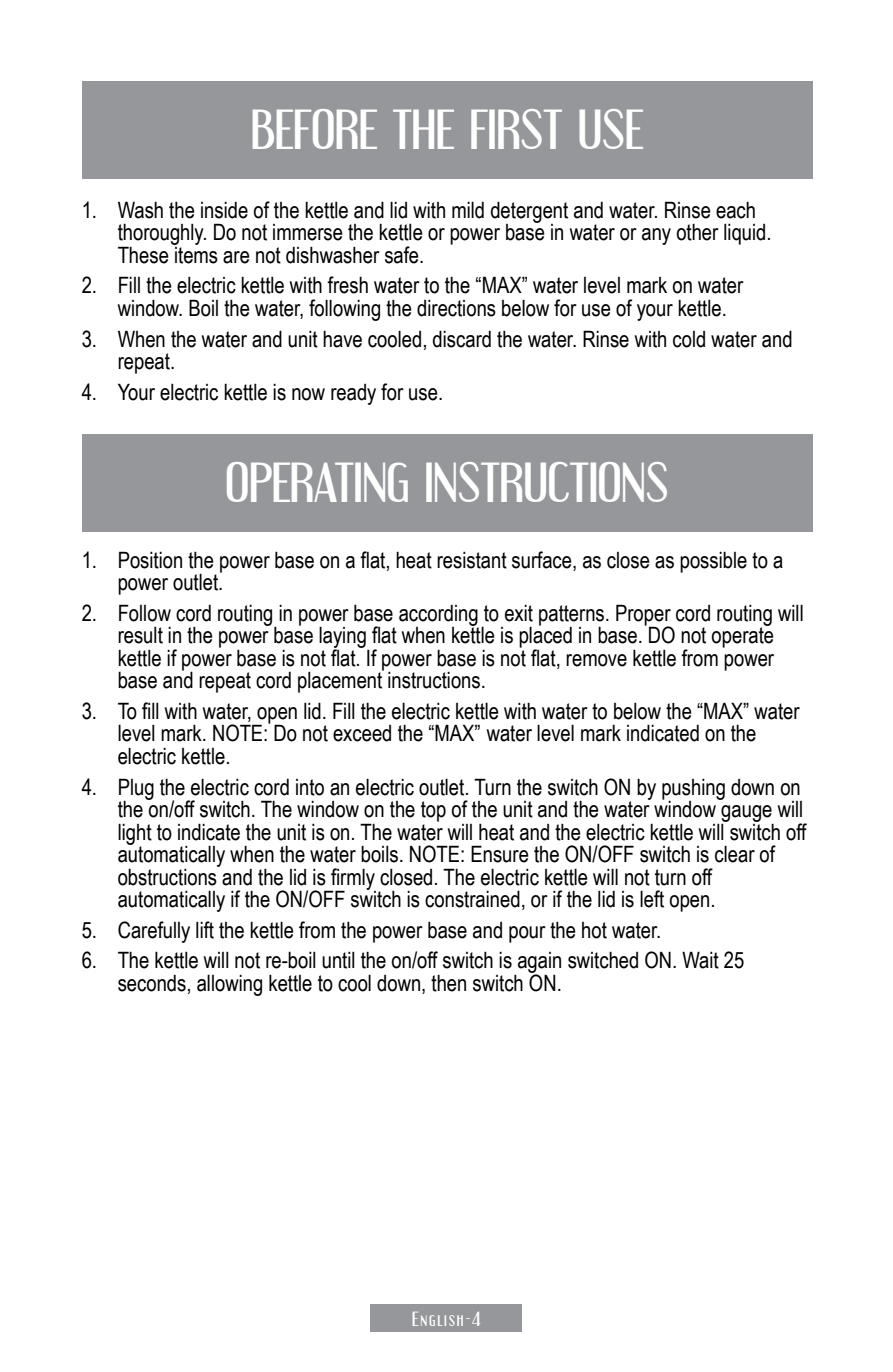
<style>
.page{position:relative;width:893px;height:1372px;background:#fff}
.page>*{position:absolute;margin:0;border:0;box-sizing:border-box;transform-origin:0 0}
.t1{font:49.5px "Engebrechtre";color:#fff}
.t2{font:22.5px/22.5px "Arial Narrow";color:#000}
.t3{font:18px "Engebrechtre";letter-spacing:.1em;color:#fff}
</style>
<div class="page">
<div style="left:371px;top:1304px;width:151px;height:27px;background:#95979a"></div>
<div style="left:82px;top:81px;width:731px;height:97px;background:#95979a"></div>
<div style="left:82px;top:434px;width:731px;height:97px;background:#95979a"></div>
<h1 class="t1" style="left:251px;top:100px;width:46px">BEFORE</h1>
<h1 class="t1" style="left:393px;top:100px;width:115px">THE FIRST</h1>
<h1 class="t1" style="left:578px;top:100px;width:45px">USE</h1>
<p class="t2" style="left:118px;top:198px;width:655px;text-indent:-36px">1. Wash the inside of the kettle and lid with mild detergent and water. Rinse each thoroughly. Do not immerse the kettle or power base in water or any other liquid.<br>These items are not dishwasher safe.</p>
<p class="t2" style="left:118px;top:273px;width:627px;text-indent:-36px">2. Fill the electric kettle with fresh water to the “MAX” water level mark on water window. Boil the water, following the directions below for use of your kettle.</p>
<p class="t2" style="left:118px;top:326px;width:676px;text-indent:-36px">3. When the water and unit have cooled, discard the water. Rinse with cold water and repeat.</p>
<p class="t2" style="left:82px;top:379px;width:363px">4. Your electric kettle is now ready for use.</p>
<h1 class="t1" style="left:226px;top:454px;width:45px">OPERATING</h1>
<h1 class="t1" style="left:425px;top:454px;width:31px">INSTRUCTIONS</h1>
<p class="t2" style="left:118px;top:547px;width:667px;text-indent:-36px">1. Position the power base on a flat, heat resistant surface, as close as possible to a power outlet.</p>
<p class="t2" style="left:118px;top:600px;width:688px;text-indent:-36px">2. Follow cord routing in power base according to exit patterns. Proper cord routing will result in the power base laying flat when kettle is placed in base. DO not operate kettle if power base is not flat. If power base is not flat, remove kettle from power base and repeat cord placement instructions.</p>
<p class="t2" style="left:118px;top:699px;width:683px;text-indent:-36px">3. To fill with water, open lid. Fill the electric kettle with water to below the “MAX” water level mark. NOTE: Do not exceed the “MAX” water level mark indicated on the electric kettle.</p>
<p class="t2" style="left:118px;top:774px;width:690px;text-indent:-36px">4. Plug the electric cord into an electric outlet. Turn the switch ON by pushing down on the on/off switch. The window on the top of the unit and the water window gauge will light to indicate the unit is on. The water will heat and the electric kettle will switch off automatically when the water boils. NOTE: Ensure the ON/OFF switch is clear of obstructions and the lid is firmly closed. The electric kettle will not turn off automatically if the ON/OFF switch is constrained, or if the lid is left open.</p>
<p class="t2" style="left:82px;top:917px;width:581px">5. Carefully lift the kettle from the power base and pour the hot water.</p>
<p class="t2" style="left:118px;top:948px;width:628px;text-indent:-36px">6. The kettle will not re-boil until the on/off switch is again switched ON. Wait 25 seconds, allowing kettle to cool down, then switch ON.</p>
<p class="t3" style="left:412px;top:1308px;width:70px">ENGLISH-4</p>
</div>
